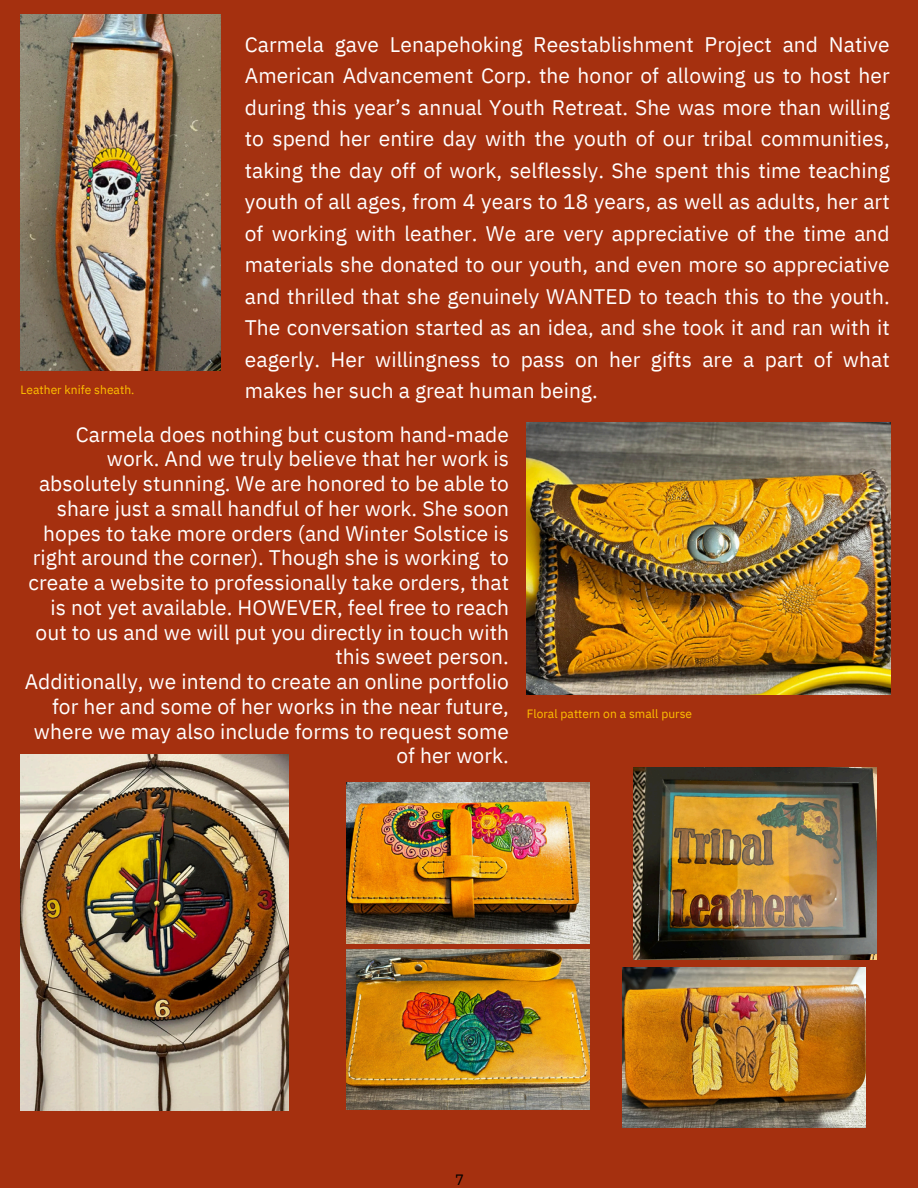
<style>
.page{position:relative;width:918px;height:1188px;background:#a5300f}
.page>*{position:absolute;margin:0;border:0;box-sizing:border-box;transform-origin:0 0}
.t1{font:21px/24.8px "IBM Plex Sans";letter-spacing:.005em;color:#fff;text-align:justify}
.t2{font:15px "IBM Plex Sans";color:#000}
.t3{font:12px "IBM Plex Sans";letter-spacing:.005em;color:#ffc000}
</style>
<div class="page">
<img style="left:20px;top:14px;width:201px;height:357px">
<img style="left:527px;top:422px;width:363px;height:273px">
<img style="left:20px;top:755px;width:268px;height:356px">
<img style="left:347px;top:783px;width:243px;height:161px">
<img style="left:347px;top:949px;width:243px;height:161px">
<img style="left:634px;top:767px;width:243px;height:193px">
<img style="left:623px;top:967px;width:243px;height:161px">
<p class="t1" style="left:245px;top:28px;width:646px;line-height:31.5px">Carmela gave Lenapehoking Reestablishment Project and Native American Advancement Corp. the honor of allowing us to host her during this year’s annual Youth Retreat. She was more than willing to spend her entire day with the youth of our tribal communities, taking the day off of work, selflessly. She spent this time teaching youth of all ages, from 4 years to 18 years, as well as adults, her art of working with leather. We are very appreciative of the time and materials she donated to our youth, and even more so appreciative and thrilled that she genuinely WANTED to teach this to the youth.<br>The conversation started as an idea, and she took it and ran with it eagerly. Her willingness to pass on her gifts are a part of what makes her such a great human being.</p>
<p class="t1" style="left:25px;top:421px;width:486px;text-align:right">Carmela does nothing but custom hand-made work. And we truly believe that her work is absolutely stunning. We are honored to be able to share just a small handful of her work. She soon hopes to take more orders (and Winter Solstice is right around the corner). Though she is working to create a website to professionally take orders, that is not yet available. HOWEVER, feel free to reach out to us and we will put you directly in touch with this sweet person.<br>Additionally, we intend to create an online portfolio for her and some of her works in the near future, where we may also include forms to request some of her work.</p>
<p class="t3" style="left:20px;top:381px;width:115px">Leather knife sheath.</p>
<p class="t3" style="left:527px;top:706px;width:167px">Floral pattern on a small purse</p>
<h1 class="t2" style="left:455px;top:1170px;width:10px">7</h1>
</div>
